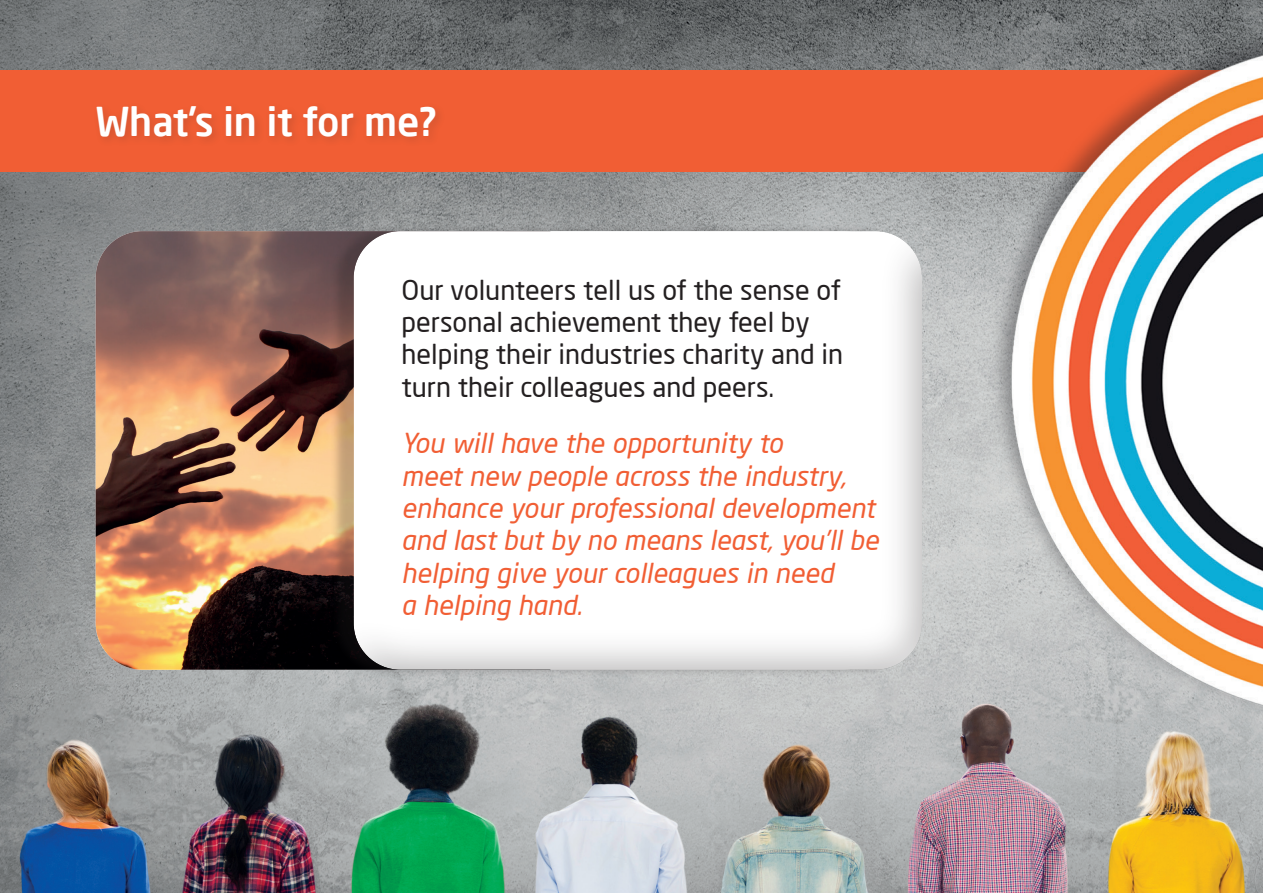
<style>
.page{position:relative;width:1263px;height:893px;background:#fff}
.page>*{position:absolute;margin:0;border:0;box-sizing:border-box;transform-origin:0 0}
.t1{font:500 39px "Neo Sans Pro";color:#fff}
.t2{font:italic 27px/32.4px "Neo Sans Pro";color:#f15e34}
.t3{font:27px/32.4px "Neo Sans Pro";color:#231f20}
</style>
<div class="page">
<img style="left:0;top:0;width:1263px;height:893px">
<img style="left:96px;top:231px;width:235px;height:439px">
<div style="left:331px;top:223px;width:584px;height:455px;background:#231f20;opacity:.26"></div>
<div style="left:352px;top:228px;width:570px;height:443px;background:#231f20;opacity:.31"></div>
<div style="left:0;top:70px;width:1263px;height:102px;background:#f15e34"></div>
<div style="left:92px;top:101px;width:354px;height:47px;background:#eb5c33"></div>
<img style="left:908px;top:30px;width:355px;height:688px">
<h1 class="t1" style="left:96px;top:97px;width:342px">What’s in it for me?</h1>
<p class="t3" style="left:401px;top:273px;width:443px">Our volunteers tell us of the sense of personal achievement they feel by helping their industries charity and in turn their colleagues and peers.</p>
<p class="t2" style="left:401px;top:427px;width:479px">You will have the opportunity to<br>meet new people across the industry, enhance your professional development and last but by no means least, you’ll be helping give your colleagues in need<br>a helping hand.</p>
</div>
